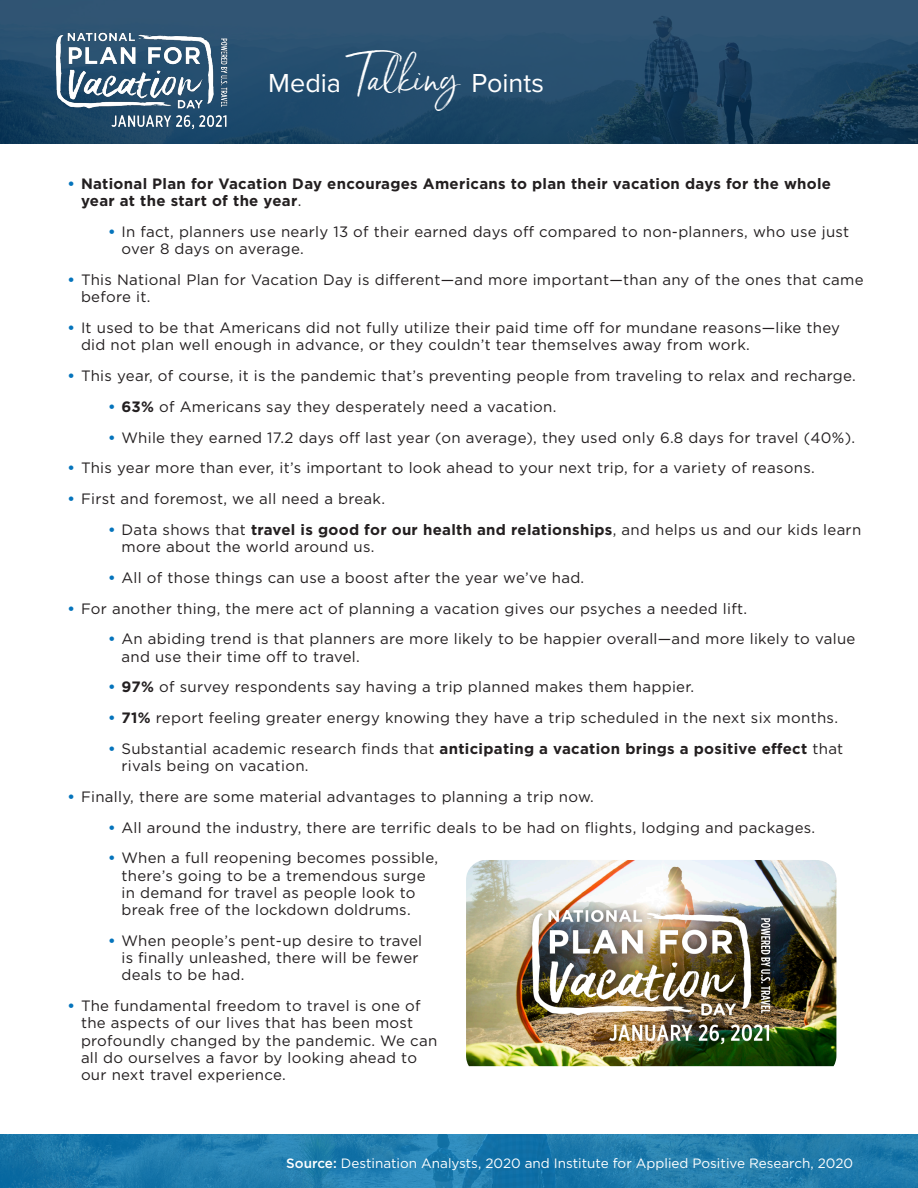
<style>
.page{position:relative;width:918px;height:1188px;background:#fff}
.page>*{position:absolute;margin:0;border:0;box-sizing:border-box;transform-origin:0 0}
.t1{font:27px "Proxima Nova";color:#fff}
.t2{font:15px/17.2px "Gotham";letter-spacing:.02em;color:#231f20}
.t3{font:700 15px/17.2px "Gotham";letter-spacing:.02em;color:#231f20}
.t4{font:13.5px "Gotham";color:#fff}
.s1{font-family:"Serendipity";font-size:48px}
.s2{color:#0574bc}
.s3{font-weight:400}
.s4{font-weight:700;color:#0574bc}
.s5{font-weight:700}
.s6{font-weight:500}
</style>
<div class="page">
<svg style="left:0;top:0;width:918px;height:144px;background:#234a69"></svg>
<img style="left:50px;top:0;width:183px;height:144px">
<img style="left:466px;top:860px;width:370px;height:206px">
<svg style="left:0;top:1134px;width:918px;height:54px;background:#1f7bad"></svg>
<img style="left:525px;top:860px;width:253px;height:207px">
<p class="t1" style="left:268px;top:63px;width:277px">Media <span class="s1">Talking</span> Points</p>
<p class="t3" style="left:81px;top:175px;width:752px;text-indent:-14px"><span class="s2">•</span> National Plan for Vacation Day encourages Americans to plan their vacation days for the whole year at the start of the year<span class="s3">.</span></p>
<p class="t2" style="left:122px;top:223px;width:729px;text-indent:-14px"><span class="s4">•</span> In fact, planners use nearly 13 of their earned days off compared to non-planners, who use just over 8 days on average.</p>
<p class="t2" style="left:81px;top:271px;width:784px;text-indent:-14px"><span class="s4">•</span> This National Plan for Vacation Day is different—and more important—than any of the ones that came before it.</p>
<p class="t2" style="left:81px;top:319px;width:761px;text-indent:-14px"><span class="s4">•</span> It used to be that Americans did not fully utilize their paid time off for mundane reasons—like they did not plan well enough in advance, or they couldn’t tear themselves away from work.</p>
<p class="t2" style="left:68px;top:367px;width:790px"><span class="s4">•</span> This year, of course, it is the pandemic that’s preventing people from traveling to relax and recharge.</p>
<p class="t2" style="left:108px;top:398px;width:450px"><span class="s4">•</span> <span class="s5">63%</span> of Americans say they desperately need a vacation.</p>
<p class="t2" style="left:108px;top:428px;width:749px"><span class="s4">•</span> While they earned 17.2 days off last year (on average), they used only 6.8 days for travel (40%).</p>
<p class="t2" style="left:68px;top:459px;width:749px"><span class="s4">•</span> This year more than ever, it’s important to look ahead to your next trip, for a variety of reasons.</p>
<p class="t2" style="left:68px;top:490px;width:319px"><span class="s4">•</span> First and foremost, we all need a break.</p>
<p class="t2" style="left:122px;top:521px;width:741px;text-indent:-14px"><span class="s4">•</span> Data shows that <span class="s5">travel is good for our health and relationships</span>, and helps us and our kids learn more about the world around us.</p>
<p class="t2" style="left:108px;top:569px;width:478px"><span class="s4">•</span> All of those things can use a boost after the year we’ve had.</p>
<p class="t2" style="left:68px;top:599px;width:681px"><span class="s4">•</span> For another thing, the mere act of planning a vacation gives our psyches a needed lift.</p>
<p class="t2" style="left:122px;top:630px;width:735px;text-indent:-14px"><span class="s4">•</span> An abiding trend is that planners are more likely to be happier overall—and more likely to value and use their time off to travel.</p>
<p class="t2" style="left:108px;top:678px;width:588px"><span class="s4">•</span> <span class="s5">97%</span> of survey respondents say having a trip planned makes them happier.</p>
<p class="t2" style="left:108px;top:709px;width:732px"><span class="s4">•</span> <span class="s5">71%</span> report feeling greater energy knowing they have a trip scheduled in the next six months.</p>
<p class="t2" style="left:122px;top:740px;width:723px;text-indent:-14px"><span class="s4">•</span> Substantial academic research finds that <span class="s5">anticipating a vacation brings a positive effect</span> that rivals being on vacation.</p>
<p class="t2" style="left:68px;top:788px;width:528px"><span class="s4">•</span> Finally, there are some material advantages to planning a trip now.</p>
<p class="t2" style="left:108px;top:818px;width:709px"><span class="s4">•</span> All around the industry, there are terrific deals to be had on flights, lodging and packages.</p>
<p class="t2" style="left:122px;top:849px;width:318px;text-indent:-14px"><span class="s4">•</span> When a full reopening becomes possible, there’s going to be a tremendous surge in demand for travel as people look to break free of the lockdown doldrums.</p>
<p class="t2" style="left:122px;top:932px;width:302px;text-indent:-14px"><span class="s4">•</span> When people’s pent-up desire to travel is finally unleashed, there will be fewer deals to be had.</p>
<p class="t2" style="left:81px;top:997px;width:358px;text-indent:-14px"><span class="s4">•</span> The fundamental freedom to travel is one of the aspects of our lives that has been most profoundly changed by the pandemic. We can all do ourselves a favor by looking ahead to our next travel experience.</p>
<p class="t4" style="left:286px;top:1155px;width:568px"><span class="s6">Source:</span> Destination Analysts, 2020 and Institute for Applied Positive Research, 2020</p>
</div>
